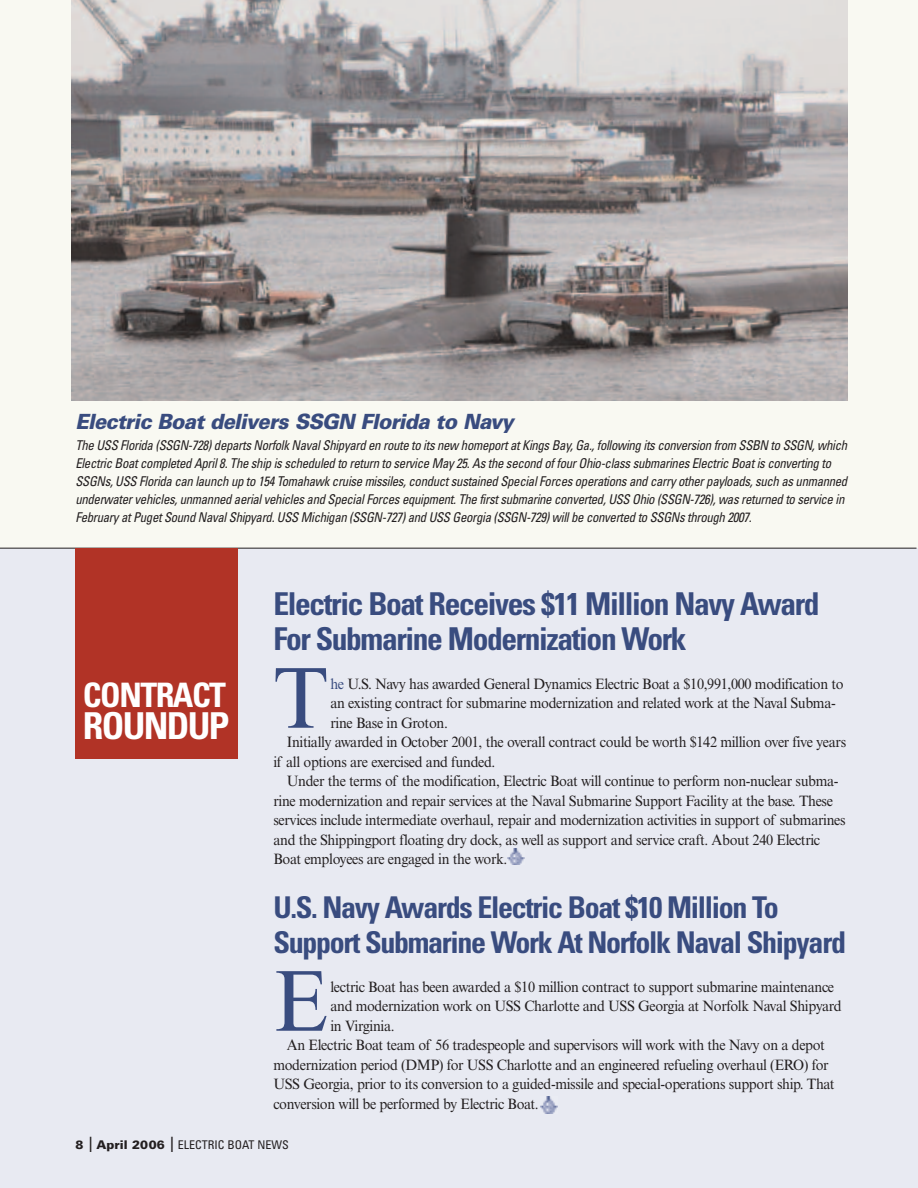
<style>
.page{position:relative;width:918px;height:1188px;background:#fff}
.page>*{position:absolute;margin:0;border:0;box-sizing:border-box;transform-origin:0 0}
.t1{font:86.7px "Times NRMT";color:#394c7f;scale:.95 1}
.t2{font:700 condensed 37.05px "Univers";letter-spacing:-.045em;color:#fff}
.t3{font:700 condensed 33.75px "Univers";letter-spacing:-.045em;color:#fff}
.t4{font:700 condensed 31.5px/34.5px "Univers";letter-spacing:-.045em;color:#394c7f}
.t5{font:700 condensed 30px/34.5px "Univers";letter-spacing:-.045em;color:#394c7f}
.t6{font:italic 900 21px "Univers";letter-spacing:-.035em;color:#394c7f;scale:.95 1}
.t7{font:15px "Times NRMT";letter-spacing:-.025em;color:#231f20;scale:.95 1}
.t8{font:italic condensed 13.5px/18px "Univers";letter-spacing:-.025em;color:#231f20;scale:.95 1}
.t9{font:condensed 12px "Univers";color:#231f20}
.s1{color:#394c7f}
.s2{font-weight:900;font-stretch:normal}
.s3{font-weight:300;font-stretch:normal;font-size:21px}
</style>
<div class="page">
<div style="left:0;top:0;width:918px;height:548px;background:#f9f9f2"></div>
<div style="left:0;top:548px;width:918px;height:640px;background:#e8eaf2"></div>
<img style="left:72px;top:0;width:776px;height:401px">
<hr style="left:0;top:548px;width:917px;height:1px;background:#231f20">
<img style="left:541px;top:1097px;width:16px;height:17px">
<div style="left:75px;top:548px;width:163px;height:211px;background:#b13326"></div>
<img style="left:508px;top:848px;width:16px;height:17px">
<h3 class="t6" style="left:75px;top:414px;width:463px">Electric Boat delivers SSGN Florida to Navy</h3>
<p class="t8" style="left:75px;top:438px;width:814px">The USS Florida (SSGN-728) departs Norfolk Naval Shipyard en route to its new homeport at Kings Bay, Ga., following its conversion from SSBN to SSGN, which Electric Boat completed April 8. The ship is scheduled to return to service May 25. As the second of four Ohio-class submarines Electric Boat is converting to SSGNs, USS Florida can launch up to 154 Tomahawk cruise missiles, conduct sustained Special Forces operations and carry other payloads, such as unmanned underwater vehicles, unmanned aerial vehicles and Special Forces equipment. The first submarine converted, USS Ohio (SSGN-726), was returned to service in February at Puget Sound Naval Shipyard. USS Michigan (SSGN-727) and USS Georgia (SSGN-729) will be converted to SSGNs through 2007.</p>
<h3 class="t3" style="left:83px;top:683px;width:145px">CONTRACT</h3>
<h2 class="t2" style="left:83px;top:712px;width:148px">ROUNDUP</h2>
<h3 class="t4" style="left:273px;top:589px;width:548px">Electric Boat Receives $11 Million Navy Award<br>For Submarine Modernization Work</h3>
<h1 class="t1" style="left:273px;top:668px;width:59px">T</h1>
<p class="t7" style="left:330px;top:678px;width:542px"><span class="s1">he</span> U.S. Navy has awarded General Dynamics Electric Boat a $10,991,000 modification to</p>
<p class="t7" style="left:330px;top:698px;width:534px">an existing contract for submarine modernization and related work at the Naval Subma-</p>
<p class="t7" style="left:330px;top:717px;width:125px">rine Base in Groton.</p>
<p class="t7" style="left:287px;top:737px;width:590px">Initially awarded in October 2001, the overall contract could be worth $142 million over five years</p>
<p class="t7" style="left:273px;top:756px;width:235px">if all options are exercised and funded.</p>
<p class="t7" style="left:287px;top:776px;width:582px">Under the terms of the modification, Electric Boat will continue to perform non-nuclear subma-</p>
<p class="t7" style="left:273px;top:795px;width:590px">rine modernization and repair services at the Naval Submarine Support Facility at the base. These</p>
<p class="t7" style="left:273px;top:815px;width:604px">services include intermediate overhaul, repair and modernization activities in support of submarines</p>
<p class="t7" style="left:273px;top:834px;width:577px">and the Shippingport floating dry dock, as well as support and service craft. About 240 Electric</p>
<p class="t7" style="left:273px;top:854px;width:248px">Boat employees are engaged in the work.</p>
<h3 class="t5" style="left:273px;top:893px;width:574px">U.S. Navy Awards Electric Boat $10 Million To<br>Support Submarine Work At Norfolk Naval Shipyard</h3>
<h1 class="t1" style="left:273px;top:971px;width:59px">E</h1>
<p class="t7" style="left:330px;top:981px;width:532px">lectric Boat has been awarded a $10 million contract to support submarine maintenance</p>
<p class="t7" style="left:330px;top:1001px;width:540px">and modernization work on USS Charlotte and USS Georgia at Norfolk Naval Shipyard</p>
<p class="t7" style="left:330px;top:1020px;width:69px">in Virginia.</p>
<p class="t7" style="left:287px;top:1040px;width:568px">An Electric Boat team of 56 tradespeople and supervisors will work with the Navy on a depot</p>
<p class="t7" style="left:273px;top:1059px;width:586px">modernization period (DMP) for USS Charlotte and an engineered refueling overhaul (ERO) for</p>
<p class="t7" style="left:273px;top:1079px;width:592px">USS Georgia, prior to its conversion to a guided-missile and special-operations support ship. That</p>
<p class="t7" style="left:273px;top:1098px;width:281px">conversion will be performed by Electric Boat.</p>
<p class="t9" style="left:75px;top:1140px;width:215px"><span class="s2">8</span> <span class="s3">I</span> <span class="s2">April 2006</span> <span class="s3">I</span> ELECTRIC BOAT NEWS</p>
</div>
